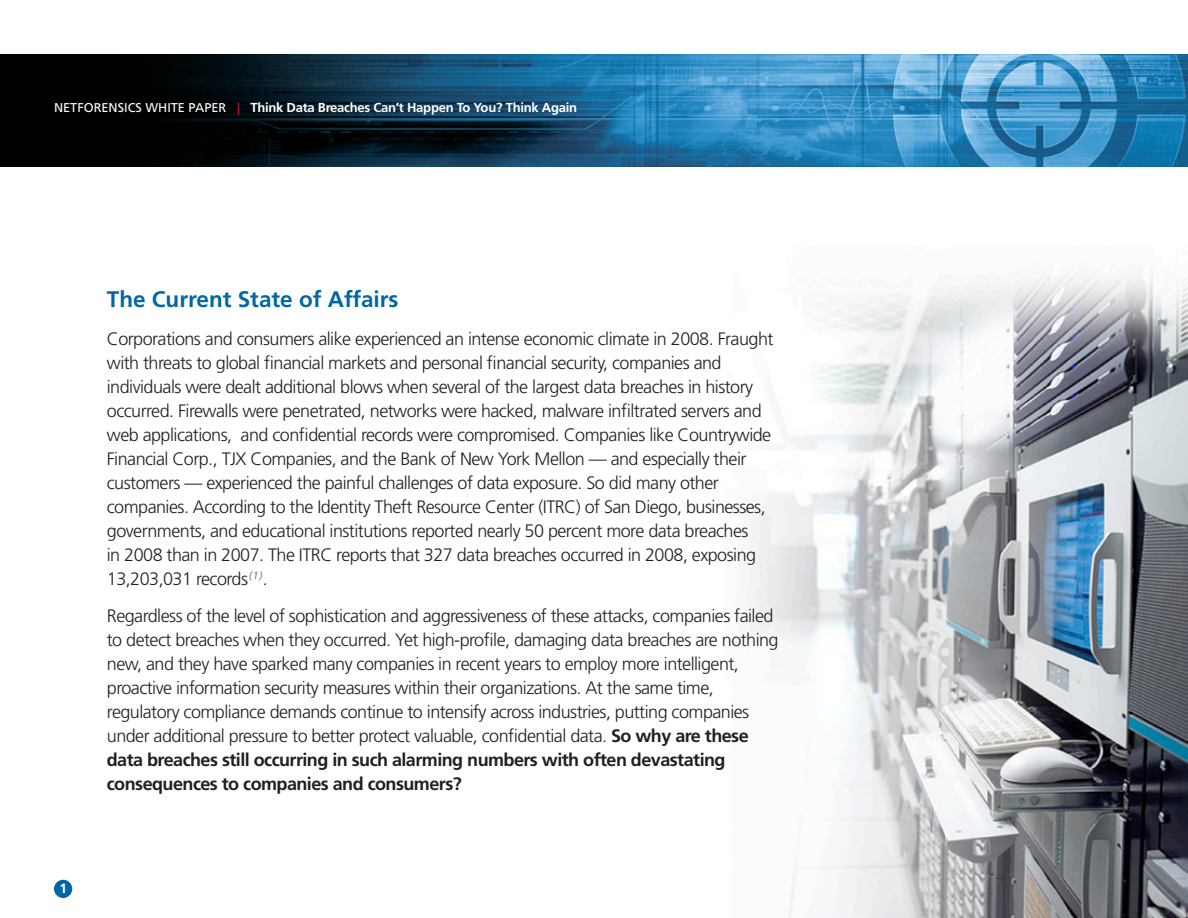
<style>
.page{position:relative;width:1188px;height:918px;background:#fff}
.page>*{position:absolute;margin:0;border:0;box-sizing:border-box;transform-origin:0 0}
.headline{font:700 22.5px "Frutiger";color:#0067a3}
.body_copy{font:300 18px/24px "Frutiger";letter-spacing:-.03em;color:#231f20}
.t1{font:700 13.5px "Frutiger";color:#fff}
.t2{font:700 13.05px "Frutiger";letter-spacing:-.02em;color:#fff}
.s1{font-weight:400;font-size:12.75px}
.s2{font-weight:400;font-size:12.75px;color:#cd1527}
.s3{font-weight:700}
</style>
<div class="page">
<img style="left:0;top:54px;width:1188px;height:113px">
<img style="left:745px;top:270px;width:443px;height:648px">
<div style="left:54px;top:880px;width:18px;height:18px;background:#0067a3;border-radius:50%"></div>
<p class="t2" style="left:54px;top:100px;width:525px"><span class="s1">NETFORENSICS WHITE PAPER</span> <span class="s2">|</span> Think Data Breaches Can’t Happen To You? Think Again</p>
<p class="t1" style="left:59px;top:880px;width:9px">1</p>
<p class="headline" style="left:107px;top:286px;width:293px">The Current State of Affairs</p>
<p class="body_copy" style="left:107px;top:327px;width:668px">Corporations and consumers alike experienced an intense economic climate in 2008. Fraught with threats to global financial markets and personal financial security, companies and individuals were dealt additional blows when several of the largest data breaches in history occurred. Firewalls were penetrated, networks were hacked, malware infiltrated servers and web applications, and confidential records were compromised. Companies like Countrywide Financial Corp., TJX Companies, and the Bank of New York Mellon — and especially their customers — experienced the painful challenges of data exposure. So did many other companies. According to the Identity Theft Resource Center (ITRC) of San Diego, businesses, governments, and educational institutions reported nearly 50 percent more data breaches<br>in 2008 than in 2007. The ITRC reports that 327 data breaches occurred in 2008, exposing 13,203,031 records<sup>(1)</sup>.</p>
<p class="body_copy" style="left:107px;top:604px;width:673px">Regardless of the level of sophistication and aggressiveness of these attacks, companies failed to detect breaches when they occurred. Yet high-profile, damaging data breaches are nothing new, and they have sparked many companies in recent years to employ more intelligent, proactive information security measures within their organizations. At the same time, regulatory compliance demands continue to intensify across industries, putting companies under additional pressure to better protect valuable, confidential data. <span class="s3">So why are these data breaches still occurring in such alarming numbers with often devastating consequences to companies and consumers?</span></p>
</div>
